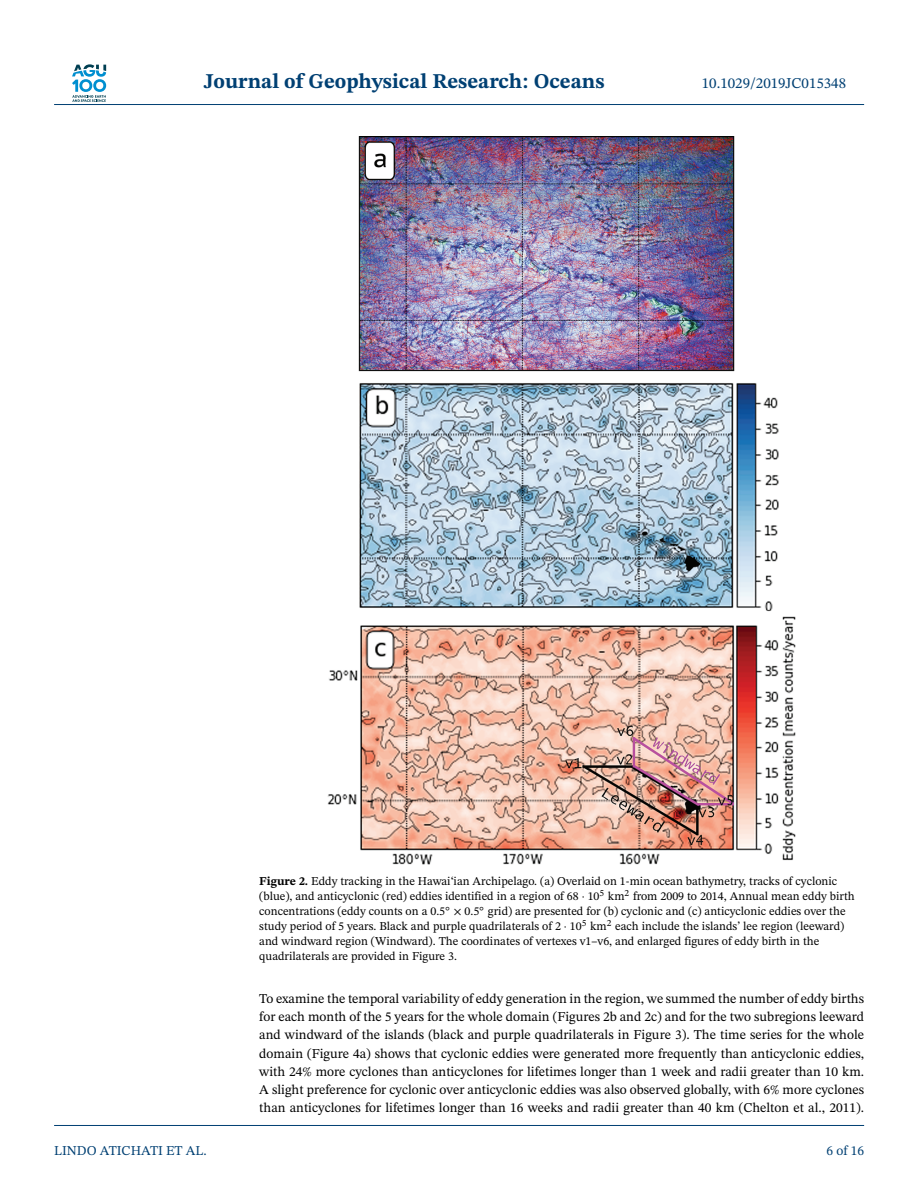
<style>
.page{position:relative;width:918px;height:1188px;background:#fff}
.page>*{position:absolute;margin:0;border:0;box-sizing:border-box;transform-origin:0 0}
.t1{font:700 21px "STIX Two Text";color:#004073}
.t2{font:15px "STIX Two Text";color:#004073}
.t3{font:13.5px/18.3px "STIX Two Text";color:#000;text-align:justify}
.t4{font:13.5px "STIX Two Text";color:#004073}
.t5{font:12px/15px "STIX Two Text";color:#000}
.s1{font-weight:700}
.s2{font-family:"STIX Math"}
</style>
<div class="page">
<svg style="left:72px;top:64px;width:34px;height:38px"></svg>
<hr style="left:54px;top:104px;width:810px;height:1px;background:#004073">
<img style="left:328px;top:136px;width:467px;height:728px">
<hr style="left:54px;top:1125px;width:810px;height:1px;background:#004073">
<h1 class="t1" style="left:204px;top:73px;width:402px">Journal of Geophysical Research: Oceans</h1>
<p class="t2" style="left:702px;top:77px;width:146px">10.1029/2019JC015348</p>
<p class="t5" style="left:259px;top:875px;width:597px"><span class="s1">Figure 2.</span> Eddy tracking in the Hawai‘ian Archipelago. (a) Overlaid on 1-min ocean bathymetry, tracks of cyclonic (blue), and anticyclonic (red) eddies identified in a region of 68 <span class="s2">·</span> 10<sup>5</sup> km<sup>2</sup> from 2009 to 2014, Annual mean eddy birth concentrations (eddy counts on a 0.5<sup>◦</sup> <span class="s2">×</span> 0.5<sup>◦</sup> grid) are presented for (b) cyclonic and (c) anticyclonic eddies over the study period of 5 years. Black and purple quadrilaterals of 2 <span class="s2">·</span> 10<sup>5</sup> km<sup>2</sup> each include the islands’ lee region (leeward) and windward region (Windward). The coordinates of vertexes v1–v6, and enlarged figures of eddy birth in the quadrilaterals are provided in Figure 3.</p>
<p class="t3" style="left:259px;top:990px;width:606px">To examine the temporal variability of eddy generation in the region, we summed the number of eddy births for each month of the 5 years for the whole domain (Figures 2b and 2c) and for the two subregions leeward and windward of the islands (black and purple quadrilaterals in Figure 3). The time series for the whole domain (Figure 4a) shows that cyclonic eddies were generated more frequently than anticyclonic eddies, with 24% more cyclones than anticyclones for lifetimes longer than 1 week and radii greater than 10 km.<br>A slight preference for cyclonic over anticyclonic eddies was also observed globally, with 6% more cyclones than anticyclones for lifetimes longer than 16 weeks and radii greater than 40 km (Chelton et al., 2011).</p>
<p class="t4" style="left:54px;top:1145px;width:154px">LINDO ATICHATI ET AL.</p>
<p class="t4" style="left:827px;top:1145px;width:39px">6 of 16</p>
</div>
